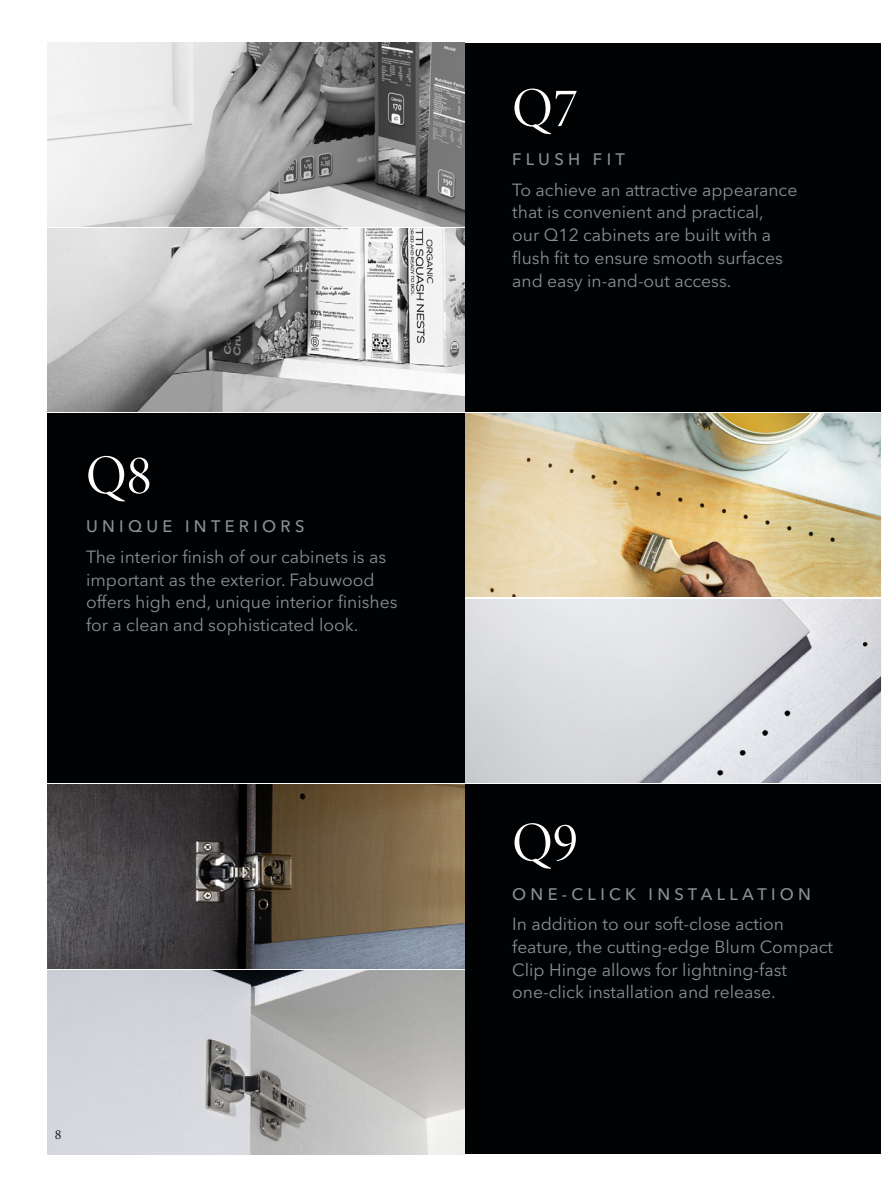
<style>
.page{position:relative;width:882px;height:1197px;background:#fff}
.page>*{position:absolute;margin:0;border:0;box-sizing:border-box;transform-origin:0 0}
.Q_numbers{font:56px "Minion 3 Display";color:#fff}
.Q12_body{font:17.5px/22.8px "Avenir Next LT Pro";color:#8c8e90}
.Q12_head{font:500 16.62px "Avenir Next LT Pro";letter-spacing:.26em;color:#8c8e90}
.t1{font:14px "Minion Pro";color:#231f20}
</style>
<div class="page">
<img style="left:48px;top:785px;width:416px;height:183px">
<img style="left:48px;top:970px;width:416px;height:184px">
<div style="left:47px;top:413px;width:418px;height:370px;background:#010203"></div>
<div style="left:466px;top:43px;width:416px;height:369px;background:#010203"></div>
<div style="left:466px;top:785px;width:416px;height:369px;background:#010203"></div>
<img style="left:47px;top:43px;width:417px;height:183px">
<img style="left:47px;top:228px;width:417px;height:184px">
<img style="left:466px;top:413px;width:415px;height:184px">
<img style="left:466px;top:599px;width:415px;height:184px">
<hr style="left:881px;top:43px;width:1px;height:1111px;background:#fff">
<p class="Q_numbers" style="left:86px;top:438px;width:67px">Q8</p>
<p class="Q12_head" style="left:86px;top:516px;width:220px">UNIQUE INTERIORS</p>
<p class="Q12_body" style="left:86px;top:545px;width:313px">The interior finish of our cabinets is as important as the exterior. Fabuwood offers high end, unique interior finishes for a clean and sophisticated look.</p>
<p class="t1" style="left:55px;top:1125px;width:8px">8</p>
<p class="Q_numbers" style="left:512px;top:71px;width:67px">Q7</p>
<p class="Q12_head" style="left:512px;top:149px;width:114px">FLUSH FIT</p>
<p class="Q12_body" style="left:512px;top:178px;width:287px">To achieve an attractive appearance that is convenient and practical,<br>our Q12 cabinets are built with a flush fit to ensure smooth surfaces and easy in-and-out access.</p>
<p class="Q_numbers" style="left:512px;top:806px;width:67px">Q9</p>
<p class="Q12_head" style="left:512px;top:884px;width:300px">ONE-CLICK INSTALLATION</p>
<p class="Q12_body" style="left:512px;top:913px;width:322px">In addition to our soft-close action feature, the cutting-edge Blum Compact Clip Hinge allows for lightning-fast one-click installation and release.</p>
</div>
